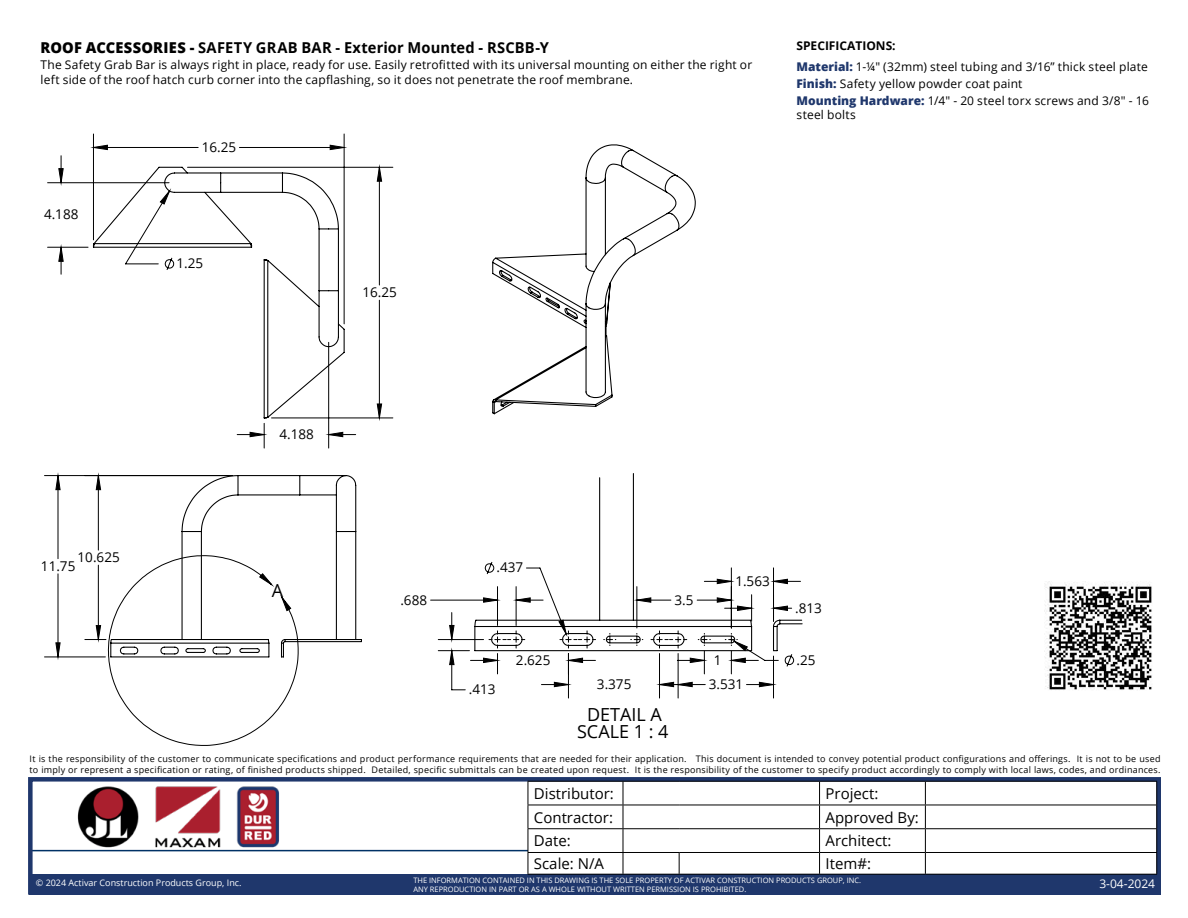
<style>
.page{position:relative;width:1188px;height:918px;background:#fff}
.page>*{position:absolute;margin:0;border:0;box-sizing:border-box;transform-origin:0 0}
.t1{font:18px/17.7px "Open Sans";color:#000;text-align:center}
.t2{font:15px "Open Sans";color:#000}
.t3{font:700 15px "Open Sans";letter-spacing:.01em;color:#000}
.t4{font:13.5px/24.2px "Open Sans";color:#000}
.t5{font:12px/15.3px "Open Sans";letter-spacing:.015em;color:#000}
.t6{font:12px "Open Sans";color:#fff}
.t7{font:9px/10.8px "Open Sans";letter-spacing:.025em;color:#000}
.t8{font:9px "Open Sans";color:#fff}
.t9{font:7.5px/9px "Open Sans";color:#fff}
.s1{font-weight:800}
.s2{font-weight:700}
.s3{font-weight:800;color:#1f376c}
</style>
<div class="page">
<img style="left:74px;top:786px;width:209px;height:64px">
<hr style="left:29px;top:850px;width:499px;height:1px;background:#003165">
<div style="left:28px;top:777px;width:1133px;height:118px;border:4px solid #1f376c"></div>
<div style="left:29px;top:875px;width:1132px;height:20px;background:#1f376c"></div>
<hr style="left:528px;top:781px;width:95px;height:1px;background:#000">
<hr style="left:623px;top:781px;width:56px;height:1px;background:#000">
<hr style="left:679px;top:781px;width:141px;height:1px;background:#000">
<hr style="left:820px;top:781px;width:105px;height:1px;background:#000">
<hr style="left:925px;top:781px;width:232px;height:1px;background:#000">
<hr style="left:528px;top:805px;width:95px;height:1px;background:#000">
<hr style="left:623px;top:805px;width:56px;height:1px;background:#000">
<hr style="left:679px;top:805px;width:141px;height:1px;background:#000">
<hr style="left:820px;top:805px;width:105px;height:1px;background:#000">
<hr style="left:925px;top:805px;width:232px;height:1px;background:#000">
<hr style="left:528px;top:828px;width:95px;height:1px;background:#000">
<hr style="left:623px;top:828px;width:56px;height:1px;background:#000">
<hr style="left:679px;top:828px;width:141px;height:1px;background:#000">
<hr style="left:820px;top:828px;width:105px;height:1px;background:#000">
<hr style="left:925px;top:828px;width:232px;height:1px;background:#000">
<hr style="left:528px;top:852px;width:95px;height:1px;background:#000">
<svg style="left:528px;top:782px;width:1px;height:92px"></svg>
<hr style="left:623px;top:852px;width:56px;height:1px;background:#000">
<svg style="left:623px;top:782px;width:1px;height:92px"></svg>
<hr style="left:679px;top:852px;width:141px;height:1px;background:#000">
<svg style="left:679px;top:853px;width:1px;height:21px"></svg>
<hr style="left:820px;top:852px;width:105px;height:1px;background:#000">
<svg style="left:819px;top:782px;width:1px;height:92px"></svg>
<hr style="left:925px;top:852px;width:232px;height:1px;background:#000">
<svg style="left:925px;top:782px;width:1px;height:92px"></svg>
<svg style="left:1156px;top:782px;width:1px;height:92px"></svg>
<hr style="left:528px;top:874px;width:95px;height:1px;background:#000">
<hr style="left:623px;top:874px;width:56px;height:1px;background:#000">
<hr style="left:679px;top:874px;width:141px;height:1px;background:#000">
<hr style="left:820px;top:874px;width:105px;height:1px;background:#000">
<hr style="left:925px;top:874px;width:232px;height:1px;background:#000">
<svg style="left:47px;top:133px;width:347px;height:316px"></svg>
<svg style="left:330px;top:145px;width:14px;height:5px"></svg>
<svg style="left:93px;top:145px;width:14px;height:5px"></svg>
<svg style="left:377px;top:404px;width:5px;height:14px"></svg>
<svg style="left:377px;top:167px;width:5px;height:14px"></svg>
<svg style="left:329px;top:432px;width:14px;height:5px"></svg>
<svg style="left:250px;top:432px;width:14px;height:5px"></svg>
<svg style="left:59px;top:169px;width:4px;height:14px"></svg>
<svg style="left:59px;top:247px;width:4px;height:14px"></svg>
<svg style="left:160px;top:191px;width:10px;height:13px"></svg>
<svg style="left:492px;top:144px;width:204px;height:271px"></svg>
<svg style="left:299px;top:475px;width:63px;height:168px"></svg>
<svg style="left:55px;top:475px;width:244px;height:271px"></svg>
<hr style="left:58px;top:476px;width:1px;height:83px;background:#000">
<hr style="left:58px;top:574px;width:1px;height:83px;background:#000">
<hr style="left:45px;top:475px;width:188px;height:1px;background:#000">
<hr style="left:45px;top:657px;width:60px;height:1px;background:#000">
<hr style="left:98px;top:476px;width:1px;height:74px;background:#000">
<hr style="left:98px;top:565px;width:1px;height:75px;background:#000">
<svg style="left:282px;top:597px;width:9px;height:14px"></svg>
<svg style="left:260px;top:574px;width:12px;height:11px"></svg>
<svg style="left:56px;top:476px;width:4px;height:14px"></svg>
<svg style="left:56px;top:643px;width:4px;height:14px"></svg>
<svg style="left:96px;top:476px;width:5px;height:14px"></svg>
<svg style="left:85px;top:626px;width:21px;height:14px"></svg>
<svg style="left:599px;top:473px;width:204px;height:152px"></svg>
<svg style="left:430px;top:567px;width:371px;height:132px"></svg>
<svg style="left:449px;top:561px;width:345px;height:127px"></svg>
<img style="left:1044px;top:582px;width:108px;height:108px">
<h2 class="t3" style="left:40px;top:37px;width:510px"><span class="s1">ROOF ACCESSORIES -</span> SAFETY GRAB BAR - Exterior Mounted - RSCBB-Y</h2>
<h3 class="t5" style="left:40px;top:57px;width:713px">The Safety Grab Bar is always right in place, ready for use. Easily retrofitted with its universal mounting on either the right or left side of the roof hatch curb corner into the capflashing, so it does not penetrate the roof membrane.</h3>
<h3 class="t4" style="left:44px;top:202px;width:36px">4.188</h3>
<h3 class="t4" style="left:202px;top:135px;width:36px">16.25</h3>
<h3 class="t4" style="left:177px;top:251px;width:28px">1.25</h3>
<h3 class="t4" style="left:362px;top:280px;width:36px">16.25</h3>
<h3 class="t5" style="left:796px;top:34px;width:353px;line-height:21.1px"><span class="s2">SPECIFICATIONS:<br></span><span class="s3">Material:</span> 1-¼" (32mm) steel tubing and 3/16” thick steel plate</h3>
<h3 class="t5" style="left:796px;top:75px;width:354px;line-height:17.1px"><span class="s3">Finish:</span> Safety yellow powder coat paint<br><span class="s3">Mounting Hardware:</span> 1/4" - 20 steel torx screws and 3/8" - 16</h3>
<h3 class="t5" style="left:796px;top:107px;width:61px">steel bolts</h3>
<h3 class="t4" style="left:78px;top:545px;width:44px">10.625</h3>
<h3 class="t4" style="left:41px;top:553px;width:36px">11.75</h3>
<h3 class="t4" style="left:279px;top:422px;width:36px">4.188</h3>
<h1 class="t1" style="left:272px;top:581px;width:13px">A</h1>
<h3 class="t4" style="left:400px;top:587px;width:28px">.688</h3>
<h3 class="t4" style="left:497px;top:555px;width:28px">.437</h3>
<h3 class="t4" style="left:469px;top:677px;width:28px">.413</h3>
<h3 class="t4" style="left:516px;top:647px;width:36px">2.625</h3>
<h3 class="t4" style="left:675px;top:587px;width:21px">3.5</h3>
<h3 class="t4" style="left:735px;top:569px;width:36px">1.563</h3>
<h3 class="t4" style="left:597px;top:672px;width:36px">3.375</h3>
<h1 class="t1" style="left:577px;top:705px;width:93px">DETAIL A<br>SCALE 1 : 4</h1>
<h3 class="t4" style="left:709px;top:647px;width:36px;text-indent:5px">1<br>3.531</h3>
<h3 class="t4" style="left:795px;top:595px;width:28px">.813</h3>
<h3 class="t4" style="left:796px;top:647px;width:21px">.25</h3>
<p class="t7" style="left:30px;top:753px;width:1132px">It is the responsibility of the customer to communicate specifications and product performance requirements that are needed for their application. This document is intended to convey potential product configurations and offerings. It is not to be used to imply or represent a specification or rating, of finished products shipped. Detailed, specific submittals can be created upon request. It is the responsibility of the customer to specify product accordingly to comply with local laws, codes, and ordinances.</p>
<h2 class="t2" style="left:534px;top:783px;width:81px">Distributor:</h2>
<h2 class="t2" style="left:826px;top:783px;width:54px">Project:</h2>
<h2 class="t2" style="left:534px;top:807px;width:81px">Contractor:</h2>
<h2 class="t2" style="left:826px;top:807px;width:95px">Approved By:</h2>
<h2 class="t2" style="left:534px;top:831px;width:38px">Date:</h2>
<h2 class="t2" style="left:826px;top:831px;width:67px">Architect:</h2>
<h2 class="t2" style="left:534px;top:853px;width:72px">Scale: N/A</h2>
<h2 class="t2" style="left:826px;top:853px;width:47px">Item#:</h2>
<p class="t8" style="left:36px;top:876px;width:207px">© 2024 Activar Construction Products Group, Inc.</p>
<p class="t9" style="left:413px;top:875px;width:449px">THE INFORMATION CONTAINED IN THIS DRAWING IS THE SOLE PROPERTY OF ACTIVAR CONSTRUCTION PRODUCTS GROUP, INC.<br>ANY REPRODUCTION IN PART OR AS A WHOLE WITHOUT WRITTEN PERMISSION IS PROHIBITED.</p>
<h3 class="t6" style="left:1099px;top:875px;width:57px">3-04-2024</h3>
</div>
